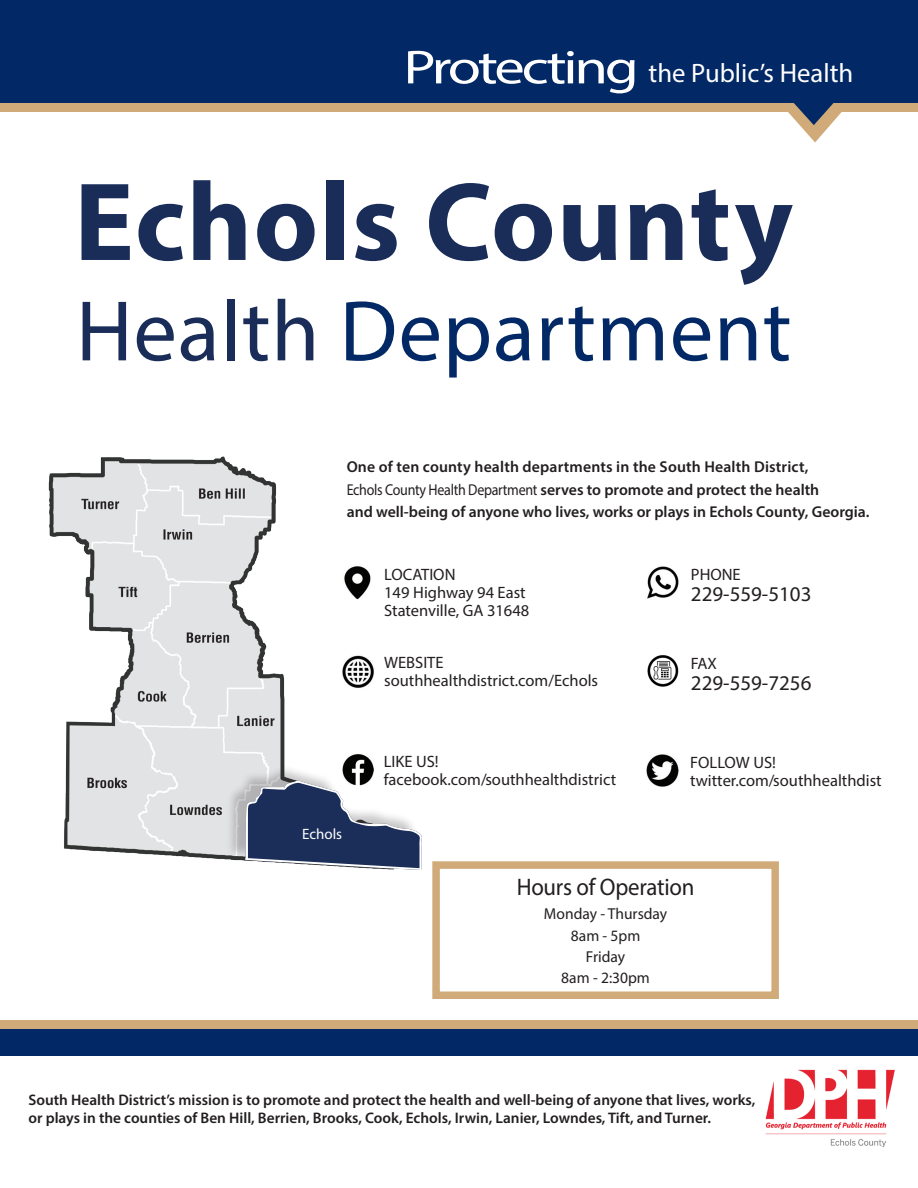
<style>
.page{position:relative;width:918px;height:1188px;background:#fff}
.page>*{position:absolute;margin:0;border:0;box-sizing:border-box;transform-origin:0 0}
.t1{font:700 112.35px "Myriad Pro";letter-spacing:.01em;color:#1a2d59}
.t2{font:86.7px "Myriad Pro";letter-spacing:.01em;color:#022966}
.t3{font:48px "Myriad Pro";letter-spacing:-.05em;color:#fff;scale:1.26 1}
.t4{font:26.7px "Myriad Pro";color:#fff}
.t5{font:24px "Myriad Pro";letter-spacing:-.01em;color:#231f20;scale:.95 1}
.t6{font:21px "Myriad Pro";color:#231f20}
.t7{font:16.5px "Myriad Pro";color:#231f20}
.t8{font:15.9px "Myriad Pro";color:#231f20}
.t9{font:600 15.75px/22.5px "Myriad Pro";color:#231f20}
.t10{font:600 15.3px/18.3px "Myriad Pro";color:#231f20}
.t11{font:15px "Myriad Pro";color:#fff}
.s1{color:#1a2d59}
.s2{font-weight:400}
</style>
<div class="page">
<div style="left:0;top:93px;width:918px;height:18px;background:#d0aa78"></div>
<img style="left:48px;top:456px;width:237px;height:404px">
<div style="left:0;top:0;width:918px;height:103px;background:#022966"></div>
<svg style="left:769px;top:103px;width:92px;height:39px"></svg>
<div style="left:432px;top:861px;width:347px;height:138px;border:8px solid #d0aa78"></div>
<img style="left:765px;top:1069px;width:130px;height:77px">
<img style="left:343px;top:754px;width:30px;height:10px">
<img style="left:344px;top:566px;width:27px;height:34px">
<img style="left:342px;top:655px;width:32px;height:33px">
<img style="left:647px;top:754px;width:32px;height:32px">
<img style="left:647px;top:566px;width:32px;height:33px">
<img style="left:647px;top:655px;width:32px;height:32px">
<div style="left:225px;top:764px;width:193px;height:105px;background:#231f20;opacity:.25"></div>
<svg style="left:245px;top:780px;width:177px;height:90px"></svg>
<div style="left:0;top:1022px;width:918px;height:34px;background:#022966"></div>
<div style="left:0;top:1020px;width:918px;height:9px;background:#d0aa78"></div>
<p class="t3" style="left:404px;top:38px;width:188px">Protecting</p>
<p class="t4" style="left:649px;top:57px;width:206px">the Public’s Health</p>
<p class="t1" style="left:74px;top:149px;width:720px">Echols County</p>
<p class="t2" style="left:76px;top:278px;width:717px"><span class="s1">Health</span> Department</p>
<p class="t9" style="left:347px;top:455px;width:463px">One of ten county health departments in the South Health District,</p>
<p class="t9" style="left:347px;top:478px;width:524px"><span class="s2">Echols County Health Department</span> serves to promote and protect the health<br>and well-being of anyone who lives, works or plays in Echols County, Georgia.</p>
<p class="t11" style="left:302px;top:825px;width:42px">Echols</p>
<p class="t7" style="left:384px;top:565px;width:73px">LOCATION</p>
<p class="t7" style="left:384px;top:583px;width:143px">149 Highway 94 East</p>
<p class="t7" style="left:384px;top:601px;width:147px">Statenville, GA 31648</p>
<p class="t7" style="left:384px;top:652px;width:61px">WEBSITE</p>
<p class="t7" style="left:384px;top:670px;width:215px">southhealthdistrict.com/Echols</p>
<p class="t7" style="left:384px;top:752px;width:56px">LIKE US!</p>
<p class="t7" style="left:384px;top:770px;width:234px">facebook.com/southhealthdistrict</p>
<p class="t7" style="left:691px;top:564px;width:51px">PHONE</p>
<p class="t6" style="left:691px;top:581px;width:122px">229-559-5103</p>
<p class="t7" style="left:691px;top:653px;width:28px">FAX</p>
<p class="t6" style="left:691px;top:670px;width:122px">229-559-7256</p>
<p class="t7" style="left:690px;top:752px;width:87px">FOLLOW US!</p>
<p class="t7" style="left:690px;top:770px;width:193px">twitter.com/southhealthdist</p>
<p class="t5" style="left:517px;top:872px;width:189px">Hours of Operation</p>
<p class="t8" style="left:544px;top:904px;width:125px">Monday - Thursday</p>
<p class="t8" style="left:571px;top:925px;width:71px">8am - 5pm</p>
<p class="t8" style="left:586px;top:947px;width:41px">Friday</p>
<p class="t8" style="left:561px;top:968px;width:90px">8am - 2:30pm</p>
<p class="t10" style="left:28px;top:1090px;width:728px">South Health District’s mission is to promote and protect the health and well-being of anyone that lives, works, or plays in the counties of Ben Hill, Berrien, Brooks, Cook, Echols, Irwin, Lanier, Lowndes, Tift, and Turner.</p>
</div>
